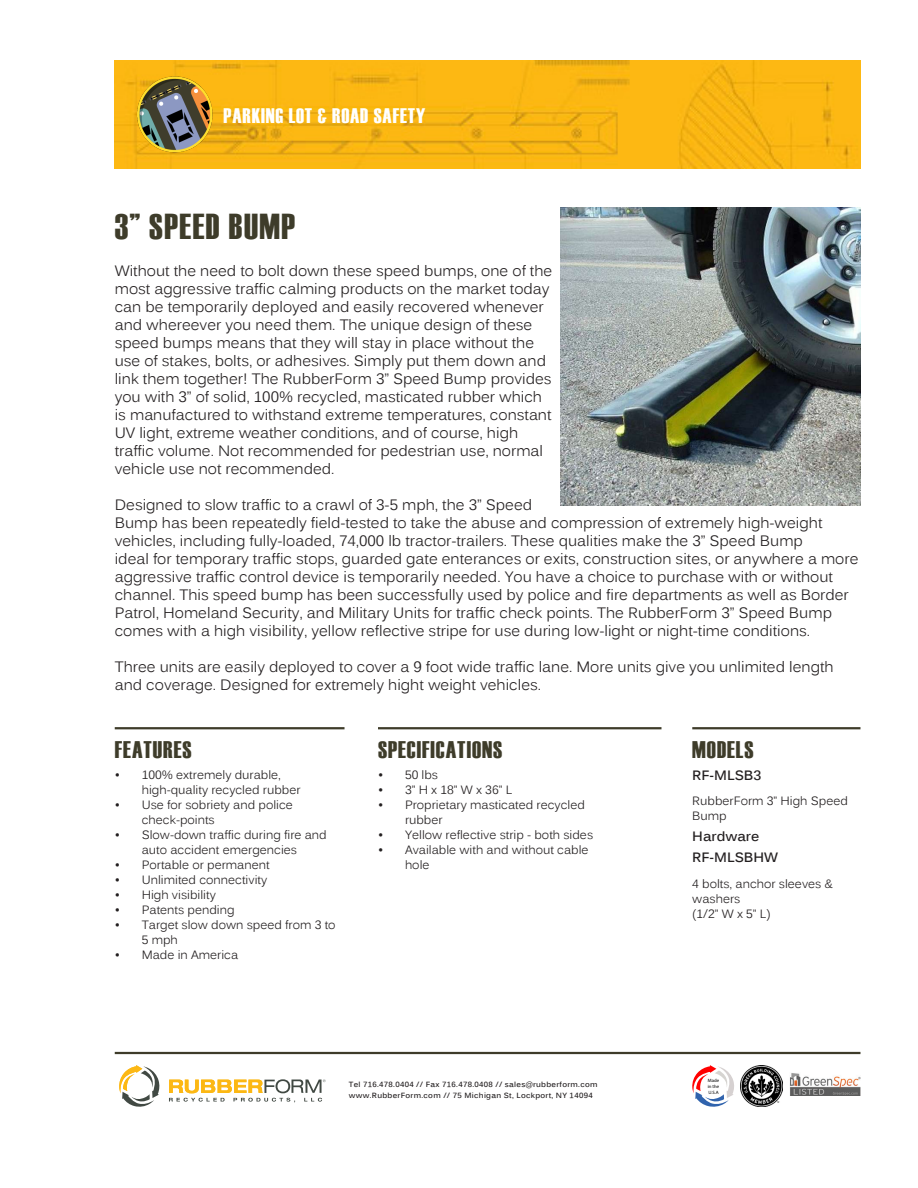
<style>
.page{position:relative;width:918px;height:1188px;background:#fff}
.page>*{position:absolute;margin:0;border:0;box-sizing:border-box;transform-origin:0 0}
.t1{font:36px "Haettenschweiler";letter-spacing:.04em;color:#3e3c2a}
.t2{font:24px "Haettenschweiler";letter-spacing:.04em;color:#3e3c2a}
.t3{font:21px "Haettenschweiler";letter-spacing:.04em;color:#fff}
.t4{font:15px/18px "Kalinga";color:#231f20}
.t5{font:700 13.5px "Kalinga";color:#231f20}
.t6{font:12px/15px "Kalinga";color:#231f20}
.t7{font:700 7.5px "Kalinga";letter-spacing:.04em;color:#231f20}
.t8{font:4.65px/5.6px "Myriad Pro";color:#000;text-align:justify}
</style>
<div class="page">
<img style="left:115px;top:61px;width:745px;height:107px">
<img style="left:561px;top:207px;width:299px;height:298px">
<hr style="left:115px;top:727px;width:230px;height:2px;background:#3e3c2a">
<hr style="left:378px;top:727px;width:284px;height:2px;background:#3e3c2a">
<hr style="left:692px;top:727px;width:168px;height:2px;background:#3e3c2a">
<hr style="left:115px;top:1052px;width:745px;height:2px;background:#3e3c2a">
<svg style="left:119px;top:1065px;width:41px;height:42px"></svg>
<svg style="left:169px;top:1079px;width:157px;height:23px"></svg>
<svg style="left:692px;top:1065px;width:42px;height:42px"></svg>
<img style="left:790px;top:1073px;width:70px;height:23px">
<img style="left:741px;top:1065px;width:42px;height:42px">
<img style="left:115px;top:63px;width:116px;height:99px">
<p class="t3" style="left:224px;top:101px;width:203px">PARKING LOT &amp; ROAD SAFETY</p>
<p class="t1" style="left:115px;top:202px;width:182px">3” SPEED BUMP</p>
<p class="t4" style="left:115px;top:264px;width:439px">Without the need to bolt down these speed bumps, one of the most aggressive traffic calming products on the market today can be temporarily deployed and easily recovered whenever and whereever you need them. The unique design of these speed bumps means that they will stay in place without the use of stakes, bolts, or adhesives. Simply put them down and link them together! The RubberForm 3” Speed Bump provides you with 3” of solid, 100% recycled, masticated rubber which is manufactured to withstand extreme temperatures, constant UV light, extreme weather conditions, and of course, high</p>
<p class="t4" style="left:115px;top:444px;width:430px">traffic volume. Not recommended for pedestrian use, normal vehicle use not recommended.</p>
<p class="t4" style="left:115px;top:498px;width:709px">Designed to slow traffic to a crawl of 3-5 mph, the 3” Speed<br>Bump has been repeatedly field-tested to take the abuse and compression of extremely high-weight</p>
<p class="t4" style="left:115px;top:534px;width:690px">vehicles, including fully-loaded, 74,000 lb tractor-trailers. These qualities make the 3” Speed Bump</p>
<p class="t4" style="left:115px;top:552px;width:745px">ideal for temporary traffic stops, guarded gate enterances or exits, construction sites, or anywhere a more aggressive traffic control device is temporarily needed. You have a choice to purchase with or without channel. This speed bump has been successfully used by police and fire departments as well as Border Patrol, Homeland Security, and Military Units for traffic check points. The RubberForm 3” Speed Bump comes with a high visibility, yellow reflective stripe for use during low-light or night-time conditions.</p>
<p class="t4" style="left:115px;top:660px;width:720px">Three units are easily deployed to cover a 9 foot wide traffic lane. More units give you unlimited length and coverage. Designed for extremely hight weight vehicles.</p>
<p class="t2" style="left:115px;top:733px;width:79px">FEATURES</p>
<p class="t2" style="left:378px;top:733px;width:126px">SPECIFICATIONS</p>
<p class="t2" style="left:692px;top:733px;width:63px">MODELS</p>
<p class="t6" style="left:142px;top:768px;width:160px;text-indent:-27px">• 100% extremely durable, high-quality recycled rubber</p>
<p class="t6" style="left:142px;top:798px;width:153px;text-indent:-27px">• Use for sobriety and police check-points</p>
<p class="t6" style="left:115px;top:828px;width:214px;text-align:center">• Slow-down traffic during fire and auto accident emergencies</p>
<p class="t6" style="left:115px;top:858px;width:157px">• Portable or permanent</p>
<p class="t6" style="left:115px;top:873px;width:154px">• Unlimited connectivity</p>
<p class="t6" style="left:115px;top:888px;width:103px">• High visibility</p>
<p class="t6" style="left:115px;top:903px;width:121px">• Patents pending</p>
<p class="t6" style="left:142px;top:918px;width:195px;text-indent:-27px">• Target slow down speed from 3 to<br>5 mph</p>
<p class="t6" style="left:115px;top:948px;width:125px">• Made in America</p>
<p class="t6" style="left:378px;top:768px;width:62px">• 50 lbs</p>
<p class="t6" style="left:378px;top:783px;width:136px">• 3” H x 18” W x 36” L</p>
<p class="t6" style="left:405px;top:798px;width:181px;text-indent:-27px">• Proprietary masticated recycled rubber</p>
<p class="t6" style="left:378px;top:828px;width:217px">• Yellow reflective strip - both sides</p>
<p class="t6" style="left:405px;top:843px;width:185px;text-indent:-27px">• Available with and without cable hole</p>
<p class="t5" style="left:692px;top:766px;width:71px">RF-MLSB3</p>
<p class="t6" style="left:692px;top:795px;width:157px">RubberForm 3” High Speed<br>Bump</p>
<p class="t5" style="left:692px;top:828px;width:69px">Hardware</p>
<p class="t5" style="left:692px;top:849px;width:87px">RF-MLSBHW</p>
<p class="t6" style="left:692px;top:877px;width:142px">4 bolts, anchor sleeves &amp; washers</p>
<p class="t6" style="left:692px;top:907px;width:80px">(1/2” W x 5” L)</p>
<p class="t7" style="left:349px;top:1080px;width:250px">Tel 716.478.0404 // Fax 716.478.0408 // sales@rubberform.com</p>
<p class="t7" style="left:349px;top:1090px;width:245px">www.RubberForm.com // 75 Michigan St, Lockport, NY 14094</p>
<p class="t8" style="left:708px;top:1078px;width:13px">Made in the U.S.A</p>
</div>
